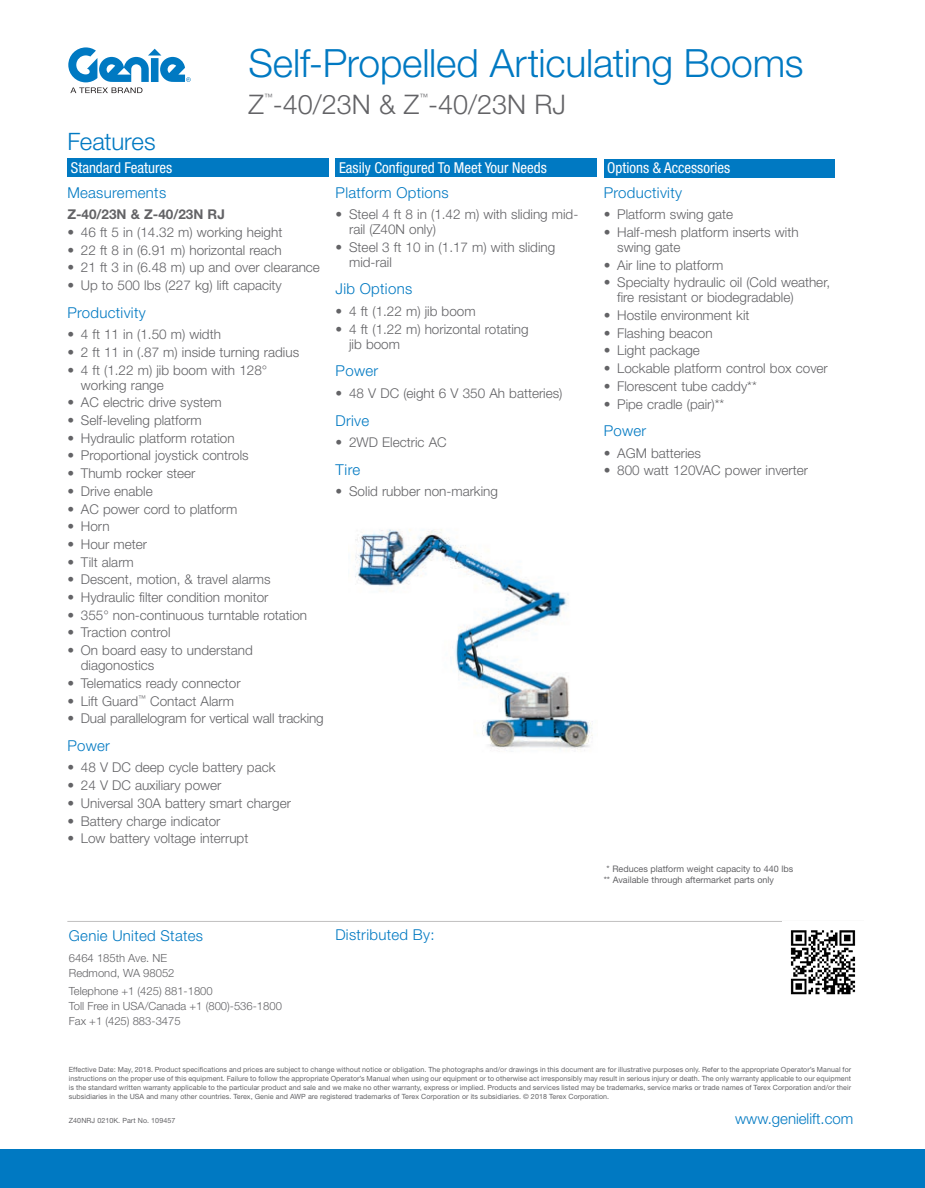
<style>
.page{position:relative;width:925px;height:1188px;background:#fff}
.page>*{position:absolute;margin:0;border:0;box-sizing:border-box;transform-origin:0 0}
.Title__Blue{font:300 39px "Helvetica Neue LT Std";letter-spacing:-.005em;color:#0079c2}
.Title__Gray_Product{font:300 27px "Helvetica Neue LT Std";color:#636366}
.t1{font:300 24px "Helvetica Neue LT Std";letter-spacing:-.01em;color:#0079c2}
.Subhead_Back{font:300 15px "Helvetica Neue LT Std";letter-spacing:.02em;color:#0079c2}
.Chart__Blue_Box_Whit{font:condensed 15px "Helvetica Neue LT Std";color:#fff}
.Subhead_Back-2{font:300 15px "Helvetica Neue LT Std";color:#0079c2}
.Bullets{font:300 13.5px/15px "Helvetica Neue LT Std";color:#636366}
.Bullets-2{font:700 13.5px "Helvetica Neue LT Std";color:#636366}
.t2{font:300 11.25px/15px "Helvetica Neue LT Std";color:#636366}
.Asterisk{font:9px "Helvetica Neue LT Std";color:#636366}
.Title__Gray_Product-2{font:300 8.7px "Helvetica Neue LT Std";color:#636366}
.Legal_Copy{font:7.2px/9px "Helvetica Neue LT Std";letter-spacing:.01em;color:#636366;text-align:justify}
</style>
<div class="page">
<div style="left:0;top:1149px;width:925px;height:39px;background:#0079c2"></div>
<svg style="left:68px;top:47px;width:123px;height:46px"></svg>
<hr style="left:67px;top:921px;width:797px;height:1px;background:#c0bfbf">
<img style="left:355px;top:529px;width:238px;height:223px">
<div style="left:604px;top:159px;width:230px;height:18px;background:#0079c2"></div>
<div style="left:335px;top:158px;width:262px;height:19px;background:#0079c2"></div>
<div style="left:67px;top:158px;width:262px;height:19px;background:#0079c2"></div>
<img style="left:790px;top:930px;width:66px;height:65px">
<p class="Title__Blue" style="left:249px;top:39px;width:556px">Self-Propelled Articulating Booms</p>
<h3 class="t1" style="left:67px;top:127px;width:90px">Features</h3>
<p class="Title__Gray_Product-2" style="left:264px;top:92px;width:10px">™</p>
<p class="Title__Gray_Product-2" style="left:419px;top:92px;width:10px">™</p>
<p class="Title__Gray_Product" style="left:249px;top:88px;width:319px">Z -40/23N &amp; Z -40/23N RJ</p>
<p class="Chart__Blue_Box_Whit" style="left:71px;top:159px;width:103px">Standard Features</p>
<p class="Chart__Blue_Box_Whit" style="left:339px;top:159px;width:209px">Easily Configured To Meet Your Needs</p>
<p class="Subhead_Back" style="left:67px;top:183px;width:100px">Measurements</p>
<p class="Bullets-2" style="left:67px;top:206px;width:159px">Z-40/23N &amp; Z-40/23N RJ</p>
<p class="Bullets" style="left:67px;top:224px;width:216px">• 46 ft 5 in (14.32 m) working height</p>
<p class="Bullets" style="left:67px;top:242px;width:216px">• 22 ft 8 in (6.91 m) horizontal reach</p>
<p class="Bullets" style="left:67px;top:260px;width:254px">• 21 ft 3 in (6.48 m) up and over clearance</p>
<p class="Bullets" style="left:67px;top:278px;width:216px">• Up to 500 lbs (227 kg) lift capacity</p>
<p class="Subhead_Back" style="left:67px;top:303px;width:80px">Productivity</p>
<p class="Bullets" style="left:67px;top:327px;width:155px">• 4 ft 11 in (1.50 m) width</p>
<p class="Bullets" style="left:67px;top:344px;width:233px">• 2 ft 11 in (.87 m) inside turning radius</p>
<p class="Bullets" style="left:81px;top:362px;width:188px;text-indent:-14px">• 4 ft (1.22 m) jib boom with 128° working range</p>
<p class="Bullets" style="left:67px;top:395px;width:156px">• AC electric drive system</p>
<p class="Bullets" style="left:67px;top:413px;width:136px">• Self-leveling platform</p>
<p class="Bullets" style="left:67px;top:430px;width:169px">• Hydraulic platform rotation</p>
<p class="Bullets" style="left:67px;top:448px;width:183px">• Proportional joystick controls</p>
<p class="Bullets" style="left:67px;top:466px;width:130px">• Thumb rocker steer</p>
<p class="Bullets" style="left:67px;top:483px;width:87px">• Drive enable</p>
<p class="Bullets" style="left:67px;top:501px;width:172px">• AC power cord to platform</p>
<p class="Bullets" style="left:67px;top:519px;width:44px">• Horn</p>
<p class="Bullets" style="left:67px;top:536px;width:81px">• Hour meter</p>
<p class="Bullets" style="left:67px;top:554px;width:68px">• Tilt alarm</p>
<p class="Bullets" style="left:67px;top:572px;width:205px">• Descent, motion, &amp; travel alarms</p>
<p class="Bullets" style="left:67px;top:590px;width:203px">• Hydraulic filter condition monitor</p>
<p class="Bullets" style="left:67px;top:607px;width:241px">• 355° non-continuous turntable rotation</p>
<p class="Bullets" style="left:67px;top:625px;width:105px">• Traction control</p>
<p class="Bullets" style="left:81px;top:643px;width:174px;text-indent:-14px">• On board easy to understand diagonostics</p>
<p class="Bullets" style="left:67px;top:675px;width:175px">• Telematics ready connector</p>
<p class="Bullets" style="left:67px;top:693px;width:168px">• Lift Guard<sup>™</sup> Contact Alarm</p>
<p class="Bullets" style="left:67px;top:711px;width:258px">• Dual parallelogram for vertical wall tracking</p>
<p class="Subhead_Back" style="left:67px;top:736px;width:44px">Power</p>
<p class="Bullets" style="left:67px;top:760px;width:210px">• 48 V DC deep cycle battery pack</p>
<p class="Bullets" style="left:67px;top:778px;width:156px">• 24 V DC auxiliary power</p>
<p class="Bullets" style="left:67px;top:795px;width:225px">• Universal 30A battery smart charger</p>
<p class="Bullets" style="left:67px;top:813px;width:155px">• Battery charge indicator</p>
<p class="Bullets" style="left:67px;top:831px;width:182px">• Low battery voltage interrupt</p>
<p class="Subhead_Back" style="left:336px;top:183px;width:115px">Platform Options</p>
<p class="Bullets" style="left:349px;top:207px;width:231px;text-indent:-14px">• Steel 4 ft 8 in (1.42 m) with sliding mid&shy;rail (Z40N only)</p>
<p class="Bullets" style="left:349px;top:239px;width:208px;text-indent:-14px">• Steel 3 ft 10 in (1.17 m) with sliding mid-rail</p>
<p class="Subhead_Back" style="left:336px;top:280px;width:78px">Jib Options</p>
<p class="Bullets" style="left:336px;top:304px;width:141px">• 4 ft (1.22 m) jib boom</p>
<p class="Bullets" style="left:349px;top:321px;width:181px;text-indent:-14px">• 4 ft (1.22 m) horizontal rotating jib boom</p>
<p class="Subhead_Back" style="left:336px;top:362px;width:44px">Power</p>
<p class="Bullets" style="left:336px;top:386px;width:228px">• 48 V DC (eight 6 V 350 Ah batteries)</p>
<p class="Subhead_Back" style="left:336px;top:411px;width:35px">Drive</p>
<p class="Bullets" style="left:336px;top:435px;width:113px">• 2WD Electric AC</p>
<p class="Subhead_Back" style="left:336px;top:460px;width:26px">Tire</p>
<p class="Bullets" style="left:336px;top:484px;width:164px">• Solid rubber non-marking</p>
<p class="Subhead_Back" style="left:69px;top:927px;width:136px">Genie United States</p>
<p class="t2" style="left:69px;top:950px;width:107px">6464 185th Ave. NE<br>Redmond, WA 98052</p>
<p class="t2" style="left:69px;top:983px;width:215px">Telephone +1 (425) 881-1800<br>Toll Free in USA/Canada +1 (800)-536-1800<br>Fax +1 (425) 883-3475</p>
<p class="Subhead_Back" style="left:335px;top:925px;width:101px">Distributed By:</p>
<p class="Chart__Blue_Box_Whit" style="left:607px;top:159px;width:124px">Options &amp; Accessories</p>
<p class="Subhead_Back" style="left:604px;top:183px;width:80px">Productivity</p>
<p class="Bullets" style="left:604px;top:207px;width:131px">• Platform swing gate</p>
<p class="Bullets" style="left:617px;top:224px;width:183px;text-indent:-14px">• Half-mesh platform inserts with swing gate</p>
<p class="Bullets" style="left:604px;top:257px;width:121px">• Air line to platform</p>
<p class="Bullets" style="left:617px;top:275px;width:214px;text-indent:-14px">• Specialty hydraulic oil (Cold weather, fire resistant or biodegradable)</p>
<p class="Bullets" style="left:604px;top:308px;width:147px">• Hostile environment kit</p>
<p class="Bullets" style="left:604px;top:325px;width:110px">• Flashing beacon</p>
<p class="Bullets" style="left:604px;top:343px;width:98px">• Light package</p>
<p class="Bullets" style="left:604px;top:361px;width:226px">• Lockable platform control box cover</p>
<p class="Bullets" style="left:604px;top:378px;width:155px">• Florescent tube caddy**</p>
<p class="Bullets" style="left:604px;top:396px;width:122px">• Pipe cradle (pair)**</p>
<p class="Subhead_Back" style="left:604px;top:422px;width:44px">Power</p>
<p class="Bullets" style="left:604px;top:445px;width:99px">• AGM batteries</p>
<p class="Bullets" style="left:604px;top:463px;width:206px">• 800 watt 120VAC power inverter</p>
<p class="Asterisk" style="left:606px;top:864px;width:188px">* Reduces platform weight capacity to 440 lbs</p>
<p class="Asterisk" style="left:604px;top:874px;width:172px">** Available through aftermarket parts only</p>
<p class="Legal_Copy" style="left:69px;top:1065px;width:784px">Effective Date: May, 2018. Product specifications and prices are subject to change without notice or obligation. The photographs and/or drawings in this document are for illustrative purposes only. Refer to the appropriate Operator’s Manual for instructions on the proper use of this equipment. Failure to follow the appropriate Operator’s Manual when using our equipment or to otherwise act irresponsibly may result in serious injury or death. The only warranty applicable to our equipment is the standard written warranty applicable to the particular product and sale and we make no other warranty, express or implied. Products and services listed may be trademarks, service marks or trade names of Terex Corporation and/or their subsidiaries in the USA and many other countries. Terex, Genie and AWP are registered trademarks of Terex Corporation or its subsidiaries. © 2018 Terex Corporation.</p>
<p class="Legal_Copy" style="left:69px;top:1116px;width:108px">Z40NRJ 0210K. Part No. 109457</p>
<p class="Subhead_Back-2" style="left:735px;top:1109px;width:120px">www.genielift.com</p>
</div>
